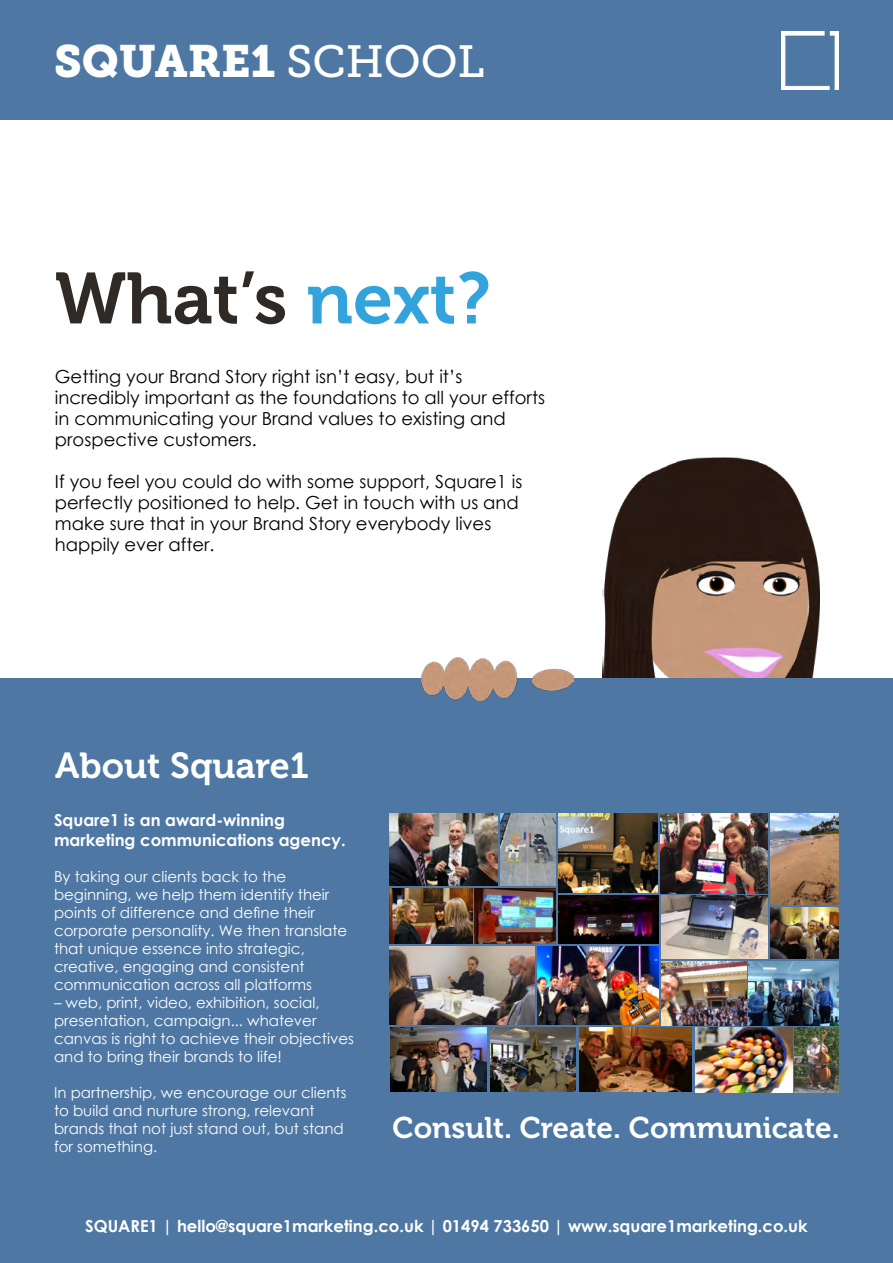
<style>
.page{position:relative;width:893px;height:1263px;background:#fff}
.page>*{position:absolute;margin:0;border:0;box-sizing:border-box;transform-origin:0 0}
.t1{font:72px "Museo 700";color:#302a27}
.t2{font:45px "Museo Slab 900";color:#fff}
.t3{font:36px "Museo 700";color:#fff}
.t4{font:29.7px "Museo 700";color:#fff}
.t5{font:18px/21px "Century Gothic";color:#000}
.t6{font:700 16.5px/19.8px "Century Gothic";color:#fff}
.t7{font:15px/18px "Century Gothic";color:#fff}
.s1{font-family:"Museo Slab 500"}
.s2{color:#33a3dc}
</style>
<div class="page">
<img style="left:603px;top:458px;width:216px;height:220px">
<div style="left:0;top:678px;width:893px;height:585px;background:#4e78a3"></div>
<div style="left:0;top:0;width:893px;height:119px;background:#4e78a3"></div>
<img style="left:782px;top:32px;width:57px;height:57px">
<img style="left:389px;top:813px;width:108px;height:73px">
<img style="left:661px;top:814px;width:106px;height:79px">
<img style="left:390px;top:888px;width:82px;height:56px">
<img style="left:770px;top:907px;width:69px;height:52px">
<img style="left:390px;top:1027px;width:96px;height:64px">
<img style="left:795px;top:1028px;width:44px;height:64px">
<img style="left:475px;top:888px;width:80px;height:56px">
<img style="left:579px;top:1028px;width:113px;height:63px">
<img style="left:538px;top:946px;width:120px;height:78px">
<img style="left:559px;top:895px;width:99px;height:49px">
<img style="left:491px;top:1027px;width:85px;height:64px">
<img style="left:559px;top:814px;width:99px;height:79px">
<img style="left:390px;top:946px;width:145px;height:79px">
<img style="left:662px;top:895px;width:105px;height:64px">
<img style="left:771px;top:814px;width:68px;height:91px">
<img style="left:695px;top:1028px;width:97px;height:64px">
<img style="left:661px;top:961px;width:85px;height:64px">
<img style="left:748px;top:961px;width:90px;height:64px">
<img style="left:500px;top:814px;width:55px;height:72px">
<img style="left:421px;top:658px;width:153px;height:42px">
<img style="left:603px;top:969px;width:55px;height:55px">
<h2 class="t2" style="left:54px;top:36px;width:432px">SQUARE1 <span class="s1">SCHOOL</span></h2>
<h1 class="t1" style="left:55px;top:258px;width:437px">What’s <span class="s2">next?</span></h1>
<p class="t5" style="left:55px;top:366px;width:492px">Getting your Brand Story right isn’t easy, but it’s incredibly important as the foundations to all your efforts in communicating your Brand values to existing and prospective customers.</p>
<p class="t5" style="left:55px;top:471px;width:469px">If you feel you could do with some support, Square1 is perfectly positioned to help. Get in touch with us and make sure that in your Brand Story everybody lives happily ever after.</p>
<h3 class="t3" style="left:55px;top:745px;width:255px">About Square1</h3>
<p class="t6" style="left:54px;top:809px;width:293px">Square1 is an award-winning marketing communications agency.</p>
<p class="t7" style="left:54px;top:867px;width:295px">By taking our clients back to the beginning, we help them identify their points of difference and define their corporate personality. We then translate that unique essence into strategic, creative, engaging and consistent communication across all platforms</p>
<p class="t7" style="left:54px;top:993px;width:301px">– web, print, video, exhibition, social, presentation, campaign... whatever canvas is right to achieve their objectives and to bring their brands to life!</p>
<p class="t7" style="left:54px;top:1083px;width:294px">In partnership, we encourage our clients to build and nurture strong, relevant brands that not just stand out, but stand for something.</p>
<h3 class="t4" style="left:393px;top:1111px;width:449px">Consult. Create. Communicate.</h3>
<p class="t6" style="left:85px;top:1215px;width:724px">SQUARE1 | hello@square1marketing.co.uk | 01494 733650 | www.square1marketing.co.uk</p>
</div>
